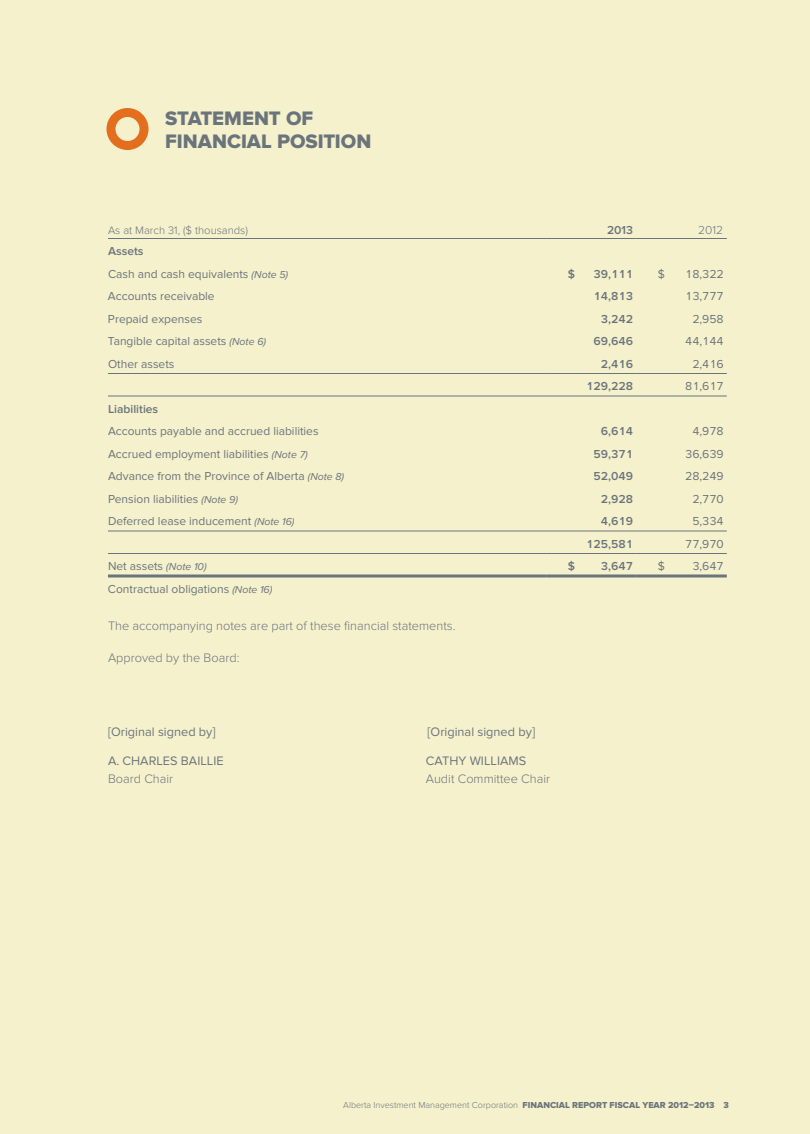
<style>
.page{position:relative;width:810px;height:1134px;background:#f6f1cd}
.page>*{position:absolute;margin:0;border:0;box-sizing:border-box;transform-origin:0 0}
.t1{font:20.25px/23.2px "Proxima Nova Extrabld";color:#6a747b}
.t2{font:300 12.75px "Proxima Nova";color:#6a747b}
.t3{font:12.75px "Proxima Nova";color:#6a747b}
.t4{font:12px/22.5px "Proxima Nova";color:#6a747b}
.t5{font:600 12px "Proxima Nova";color:#6a747b}
.t6{font:300 12px "Proxima Nova";color:#6a747b}
.t7{font:300 11.25px "Proxima Nova";color:#6a747b}
.t8{font:300 9px "Proxima Nova";color:#6a747b}
.s1{font-weight:600}
.s2{font-style:italic;font-size:10.5px}
.s3{font-family:"Proxima Nova Extrabld";font-weight:400}
</style>
<div class="page">
<hr style="left:108px;top:238px;width:439px;height:1px;background:#6a747b">
<hr style="left:547px;top:238px;width:90px;height:1px;background:#6a747b">
<hr style="left:637px;top:238px;width:90px;height:1px;background:#6a747b">
<hr style="left:108px;top:373px;width:439px;height:1px;background:#6a747b">
<hr style="left:547px;top:373px;width:90px;height:1px;background:#6a747b">
<hr style="left:637px;top:373px;width:90px;height:1px;background:#6a747b">
<hr style="left:108px;top:396px;width:439px;height:1px;background:#6a747b">
<hr style="left:547px;top:396px;width:90px;height:1px;background:#6a747b">
<hr style="left:637px;top:396px;width:90px;height:1px;background:#6a747b">
<hr style="left:108px;top:531px;width:439px;height:1px;background:#6a747b">
<hr style="left:547px;top:531px;width:90px;height:1px;background:#6a747b">
<hr style="left:637px;top:531px;width:90px;height:1px;background:#6a747b">
<hr style="left:108px;top:553px;width:439px;height:1px;background:#6a747b">
<hr style="left:547px;top:553px;width:90px;height:1px;background:#6a747b">
<hr style="left:637px;top:553px;width:90px;height:1px;background:#6a747b">
<svg style="left:108px;top:574px;width:439px;height:4px;background:#8c938f"></svg>
<svg style="left:547px;top:574px;width:90px;height:4px"></svg>
<svg style="left:637px;top:574px;width:90px;height:4px"></svg>
<div style="left:106px;top:108px;width:43px;height:42px;border:9px solid #e36f1e;border-radius:50%"></div>
<h1 class="t1" style="left:165px;top:107px;width:208px">STATEMENT OF<br>FINANCIAL POSITION</h1>
<p class="t7" style="left:108px;top:224px;width:141px">As at March 31, ($ thousands)</p>
<p class="t5" style="left:607px;top:223px;width:27px">2013</p>
<p class="t6" style="left:698px;top:223px;width:26px">2012</p>
<p class="t4" style="left:108px;top:240px;width:182px"><span class="s1">Assets<br></span>Cash and cash equivalents <span class="s2">(Note 5)</span></p>
<p class="t5" style="left:568px;top:267px;width:9px">$</p>
<p class="t5" style="left:593px;top:267px;width:41px">39,111</p>
<p class="t4" style="left:658px;top:262px;width:9px">$</p>
<p class="t4" style="left:685px;top:262px;width:40px">18,322</p>
<p class="t4" style="left:108px;top:285px;width:108px">Accounts receivable</p>
<p class="t5" style="left:593px;top:289px;width:41px">14,813</p>
<p class="t4" style="left:685px;top:285px;width:40px">13,777</p>
<p class="t4" style="left:108px;top:307px;width:96px">Prepaid expenses</p>
<p class="t5" style="left:601px;top:312px;width:34px">3,242</p>
<p class="t4" style="left:692px;top:307px;width:33px">2,958</p>
<p class="t4" style="left:108px;top:330px;width:160px">Tangible capital assets <span class="s2">(Note 6)</span></p>
<p class="t5" style="left:593px;top:334px;width:41px">69,646</p>
<p class="t4" style="left:685px;top:330px;width:40px">44,144</p>
<p class="t4" style="left:108px;top:352px;width:68px">Other assets</p>
<p class="t5" style="left:601px;top:357px;width:34px">2,416</p>
<p class="t4" style="left:692px;top:352px;width:33px">2,416</p>
<p class="t5" style="left:586px;top:379px;width:49px">129,228</p>
<p class="t4" style="left:685px;top:375px;width:40px">81,617</p>
<p class="t5" style="left:108px;top:402px;width:52px">Liabilities</p>
<p class="t4" style="left:108px;top:420px;width:212px">Accounts payable and accrued liabilities</p>
<p class="t5" style="left:601px;top:424px;width:34px">6,614</p>
<p class="t4" style="left:692px;top:420px;width:33px">4,978</p>
<p class="t4" style="left:108px;top:442px;width:201px">Accrued employment liabilities <span class="s2">(Note 7)</span></p>
<p class="t5" style="left:593px;top:447px;width:41px">59,371</p>
<p class="t4" style="left:685px;top:442px;width:40px">36,639</p>
<p class="t4" style="left:108px;top:465px;width:238px">Advance from the Province of Alberta <span class="s2">(Note 8)</span></p>
<p class="t5" style="left:593px;top:469px;width:41px">52,049</p>
<p class="t4" style="left:685px;top:465px;width:40px">28,249</p>
<p class="t4" style="left:108px;top:487px;width:132px">Pension liabilities <span class="s2">(Note 9)</span></p>
<p class="t5" style="left:601px;top:492px;width:34px">2,928</p>
<p class="t4" style="left:692px;top:487px;width:33px">2,770</p>
<p class="t4" style="left:108px;top:510px;width:188px">Deferred lease inducement <span class="s2">(Note 16)</span></p>
<p class="t5" style="left:601px;top:514px;width:34px">4,619</p>
<p class="t4" style="left:692px;top:510px;width:33px">5,334</p>
<p class="t5" style="left:586px;top:537px;width:49px">125,581</p>
<p class="t4" style="left:685px;top:532px;width:40px">77,970</p>
<p class="t4" style="left:108px;top:555px;width:100px">Net assets <span class="s2">(Note 10)</span></p>
<p class="t5" style="left:568px;top:559px;width:9px">$</p>
<p class="t5" style="left:601px;top:559px;width:34px">3,647</p>
<p class="t4" style="left:658px;top:555px;width:9px">$</p>
<p class="t4" style="left:692px;top:555px;width:33px">3,647</p>
<p class="t4" style="left:108px;top:577px;width:166px">Contractual obligations <span class="s2">(Note 16)</span></p>
<p class="t2" style="left:108px;top:618px;width:349px">The accompanying notes are part of these financial statements.</p>
<p class="t2" style="left:108px;top:650px;width:133px">Approved by the Board:</p>
<p class="t3" style="left:108px;top:725px;width:109px">[Original signed by]</p>
<p class="t3" style="left:428px;top:725px;width:109px">[Original signed by]</p>
<p class="t3" style="left:108px;top:753px;width:41px">A. Charles</p>
<p class="t3" style="left:181px;top:753px;width:14px">Baillie</p>
<p class="t3" style="left:426px;top:753px;width:63px">Cathy Williams</p>
<p class="t2" style="left:108px;top:771px;width:67px">Board Chair</p>
<p class="t2" style="left:426px;top:771px;width:126px">Audit Committee Chair</p>
<p class="t8" style="left:343px;top:1099px;width:387px">Alberta Investment Management Corporation <span class="s3">FINANCIAL REPORT FISCAL YEAR 2012–2013 3</span></p>
</div>
